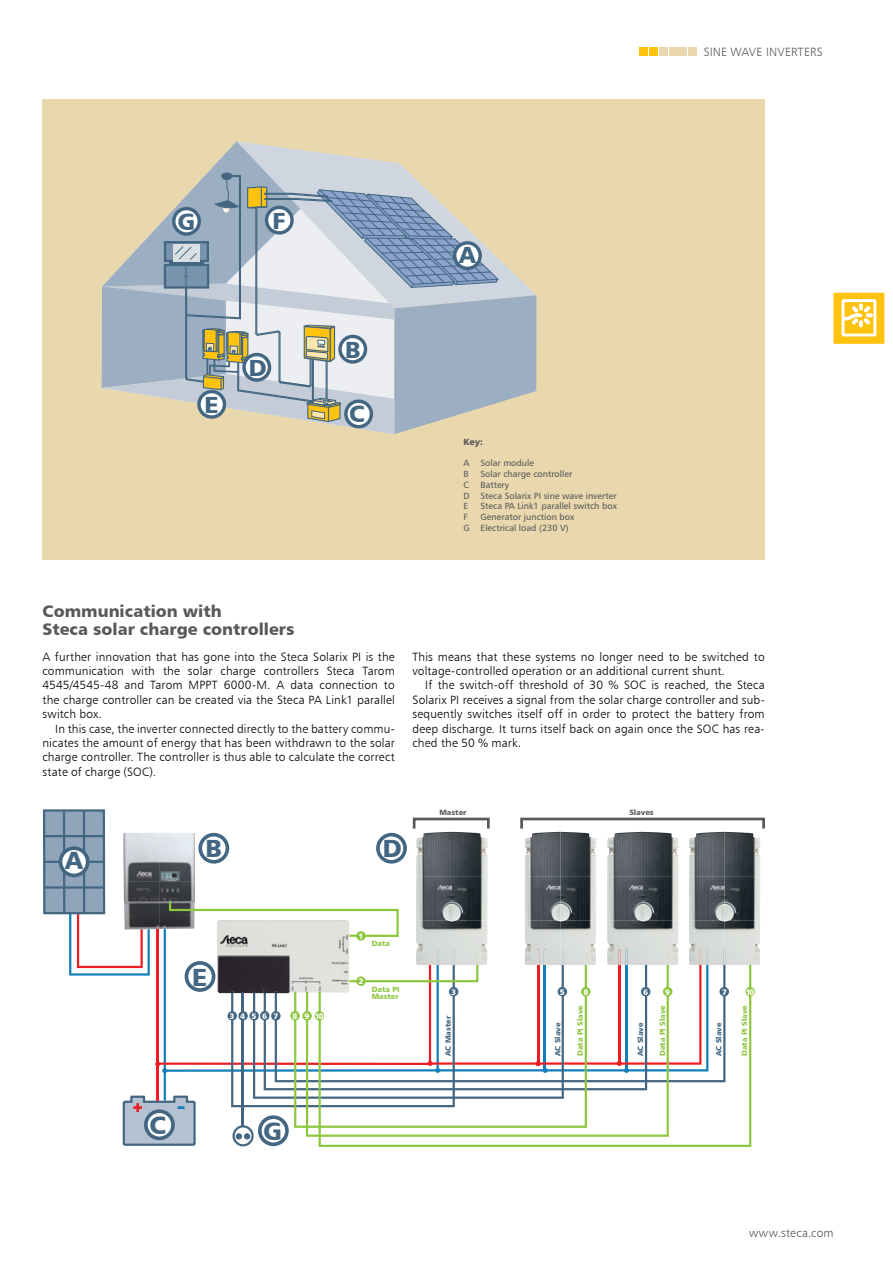
<style>
.page{position:relative;width:893px;height:1263px;background:#fff}
.page>*{position:absolute;margin:0;border:0;box-sizing:border-box;transform-origin:0 0}
.t1{font:24.9px "Humanist 777 BT Black B";color:#436782}
.t2{font:23.4px "Humanist 777 BT Black B";color:#436782}
.t3{font:16.5px/18px "Humanist 777 BT Black B";color:#58595b}
.t4{font:12px/14.4px "Humanist 777 BT Light B";letter-spacing:.01em;color:#000;text-align:justify}
.t5{font:12px "Humanist 777 BT Light B";letter-spacing:.015em;color:#58595b}
.t6{font:9px/10.8px "Humanist 777 BT Roman B";color:#58595b}
.t7{font:9px "Humanist 777 BT Black B";color:#58595b}
.t8{font:7.95px "Humanist 777 BT Black B";letter-spacing:.665em;color:#fff}
.t9{font:7.65px/7.2px "Humanist 777 BT Black B";color:#8dc63f}
.t10{font:7.65px "Humanist 777 BT Black B";color:#436782}
.t11{font:7.65px "Humanist 777 BT Black B";color:#58595b}
</style>
<div class="page">
<div style="left:43px;top:99px;width:722px;height:461px;background:#e9d8ad"></div>
<svg style="left:102px;top:141px;width:434px;height:293px"></svg>
<img style="left:123px;top:833px;width:72px;height:66px">
<svg style="left:708px;top:965px;width:43px;height:182px"></svg>
<div style="left:44px;top:810px;width:60px;height:103px;background:#90a4ba"></div>
<div style="left:43px;top:809px;width:62px;height:105px;border:2px solid #436782"></div>
<hr style="left:44px;top:886px;width:60px;height:3px;background:#436782">
<hr style="left:44px;top:861px;width:60px;height:2px;background:#436782">
<hr style="left:44px;top:835px;width:60px;height:2px;background:#436782">
<hr style="left:63px;top:810px;width:2px;height:103px;background:#436782">
<hr style="left:83px;top:810px;width:2px;height:103px;background:#436782">
<img style="left:416px;top:832px;width:72px;height:67px">
<img style="left:525px;top:832px;width:71px;height:67px">
<img style="left:607px;top:832px;width:72px;height:67px">
<img style="left:689px;top:832px;width:71px;height:133px">
<svg style="left:69px;top:899px;width:639px;height:248px"></svg>
<svg style="left:723px;top:949px;width:2px;height:16px"></svg>
<div style="left:356px;top:931px;width:10px;height:10px;background:#8dc63f;border-radius:50%"></div>
<div style="left:356px;top:976px;width:10px;height:10px;background:#8dc63f;border-radius:50%"></div>
<div style="left:449px;top:987px;width:9px;height:9px;background:#436782;border-radius:50%"></div>
<div style="left:238px;top:1011px;width:10px;height:9px;background:#436782;border-radius:50%"></div>
<div style="left:558px;top:987px;width:9px;height:9px;background:#436782;border-radius:50%"></div>
<div style="left:641px;top:987px;width:9px;height:9px;background:#436782;border-radius:50%"></div>
<div style="left:719px;top:987px;width:10px;height:9px;background:#436782;border-radius:50%"></div>
<div style="left:581px;top:987px;width:10px;height:9px;background:#8dc63f;border-radius:50%"></div>
<div style="left:663px;top:987px;width:9px;height:9px;background:#8dc63f;border-radius:50%"></div>
<div style="left:745px;top:987px;width:10px;height:9px;background:#8dc63f;border-radius:50%"></div>
<div style="left:227px;top:1011px;width:10px;height:9px;background:#436782;border-radius:50%"></div>
<div style="left:249px;top:1011px;width:10px;height:9px;background:#436782;border-radius:50%"></div>
<div style="left:260px;top:1011px;width:10px;height:9px;background:#436782;border-radius:50%"></div>
<div style="left:271px;top:1011px;width:10px;height:9px;background:#436782;border-radius:50%"></div>
<div style="left:290px;top:1011px;width:10px;height:9px;background:#8dc63f;border-radius:50%"></div>
<div style="left:302px;top:1011px;width:10px;height:10px;background:#8dc63f;border-radius:50%"></div>
<div style="left:315px;top:1011px;width:9px;height:9px;background:#8dc63f;border-radius:50%"></div>
<div style="left:60px;top:848px;width:28px;height:27px;background:#fff;border-radius:50%"></div>
<div style="left:59px;top:846px;width:31px;height:31px;border:4px solid #436782;border-radius:50%"></div>
<div style="left:146px;top:1111px;width:27px;height:27px;background:#fff;border-radius:50%"></div>
<div style="left:144px;top:1109px;width:31px;height:31px;border:4px solid #436782;border-radius:50%"></div>
<div style="left:198px;top:833px;width:31px;height:31px;border:4px solid #436782;border-radius:50%"></div>
<div style="left:186px;top:963px;width:28px;height:27px;background:#fff;border-radius:50%"></div>
<div style="left:185px;top:961px;width:30px;height:31px;border:4px solid #436782;border-radius:50%"></div>
<div style="left:260px;top:1117px;width:27px;height:27px;background:#fff;border-radius:50%"></div>
<div style="left:258px;top:1115px;width:31px;height:31px;border:4px solid #436782;border-radius:50%"></div>
<div style="left:376px;top:833px;width:31px;height:31px;border:4px solid #436782;border-radius:50%"></div>
<div style="left:413px;top:818px;width:77px;height:12px;border:3px solid #58595b"></div>
<div style="left:520px;top:818px;width:245px;height:12px;border:3px solid #58595b"></div>
<div style="left:689px;top:47px;width:8px;height:9px;background:#e9d8ad"></div>
<div style="left:679px;top:47px;width:8px;height:9px;background:#e9d8ad"></div>
<div style="left:669px;top:47px;width:8px;height:9px;background:#e9d8ad"></div>
<div style="left:659px;top:47px;width:8px;height:9px;background:#e9d8ad"></div>
<div style="left:649px;top:47px;width:9px;height:9px;background:#ffc20e"></div>
<div style="left:639px;top:47px;width:9px;height:9px;background:#ffc20e"></div>
<svg style="left:833px;top:293px;width:51px;height:51px"></svg>
<p class="t5" style="left:704px;top:44px;width:121px">SINE WAVE INVERTERS</p>
<h2 class="t2" style="left:178px;top:207px;width:19px">G</h2>
<h2 class="t2" style="left:273px;top:205px;width:15px">F</h2>
<h2 class="t2" style="left:459px;top:239px;width:18px">A</h2>
<h2 class="t2" style="left:204px;top:390px;width:16px">E</h2>
<h2 class="t2" style="left:249px;top:353px;width:19px">D</h2>
<h2 class="t2" style="left:345px;top:334px;width:17px">B</h2>
<h2 class="t2" style="left:349px;top:399px;width:17px">C</h2>
<p class="t7" style="left:463px;top:436px;width:21px">Key:</p>
<p class="t6" style="left:463px;top:457px;width:72px">A Solar module<br>B</p>
<p class="t6" style="left:480px;top:468px;width:93px">Solar charge controller</p>
<p class="t6" style="left:463px;top:479px;width:7px">C</p>
<p class="t6" style="left:463px;top:479px;width:155px;text-indent:17px">Battery<br>D Steca Solarix PI sine wave inverter<br>E</p>
<p class="t6" style="left:480px;top:501px;width:138px">Steca PA Link1 parallel switch box</p>
<p class="t6" style="left:463px;top:511px;width:112px;text-indent:17px">Generator junction box<br>G Electrical load (230 V)</p>
<p class="t6" style="left:463px;top:511px;width:6px">F</p>
<h3 class="t3" style="left:43px;top:601px;width:253px">Communication with<br>Steca solar charge controllers</h3>
<p class="t4" style="left:43px;top:649px;width:354px">A further innovation that has gone into the Steca Solarix PI is the communication with the solar charge controllers Steca Tarom 4545/4545-48 and Tarom MPPT 6000-M. A data connection to the charge controller can be created via the Steca PA Link1 parallel switch box.</p>
<p class="t4" style="left:43px;top:721px;width:354px;text-indent:13px">In this case, the inverter connected directly to the battery commu&shy;nicates the amount of energy that has been withdrawn to the solar charge controller. The controller is thus able to calculate the correct state of charge (SOC).</p>
<p class="t4" style="left:412px;top:649px;width:354px">This means that these systems no longer need to be switched to voltage-controlled operation or an additional current shunt.</p>
<p class="t4" style="left:412px;top:678px;width:354px;text-indent:13px">If the switch-off threshold of 30 % SOC is reached, the Steca Solarix PI receives a signal from the solar charge controller and sub&shy;sequently switches itself off in order to protect the battery from deep discharge. It turns itself back on again once the SOC has rea&shy;ched the 50 % mark.</p>
<h1 class="t1" style="left:65px;top:844px;width:19px">A</h1>
<h1 class="t1" style="left:206px;top:832px;width:18px">B</h1>
<h1 class="t1" style="left:383px;top:832px;width:20px">D</h1>
<p class="t11" style="left:439px;top:808px;width:29px">Master</p>
<p class="t11" style="left:629px;top:808px;width:26px">Slaves</p>
<h1 class="t1" style="left:192px;top:961px;width:17px">E</h1>
<p class="t8" style="left:230px;top:1011px;width:6px">3</p>
<p class="t8" style="left:252px;top:1011px;width:28px">567</p>
<p class="t8" style="left:293px;top:1011px;width:33px">8 910</p>
<p class="t8" style="left:240px;top:1011px;width:6px">4</p>
<p class="t8" style="left:358px;top:931px;width:6px">1</p>
<p class="t8" style="left:358px;top:976px;width:6px">2</p>
<p class="t9" style="left:372px;top:939px;width:20px">Data</p>
<p class="t9" style="left:372px;top:985px;width:29px">Data PI<br>Master</p>
<h1 class="t1" style="left:149px;top:1109px;width:18px">C</h1>
<h1 class="t1" style="left:263px;top:1115px;width:20px">G</h1>
<p class="t8" style="left:451px;top:987px;width:6px">3</p>
<p class="t8" style="left:560px;top:987px;width:6px">5</p>
<p class="t8" style="left:583px;top:987px;width:6px">8</p>
<p class="t8" style="left:643px;top:987px;width:6px">6</p>
<p class="t8" style="left:665px;top:987px;width:6px">9</p>
<p class="t8" style="left:722px;top:987px;width:6px">7</p>
<p class="t8" style="left:746px;top:987px;width:10px">10</p>
<p class="t9" style="left:576px;top:1056px;width:52px;rotate:-90deg">Data PI Slave</p>
<p class="t9" style="left:659px;top:1056px;width:52px;rotate:-90deg">Data PI Slave</p>
<p class="t10" style="left:443px;top:1056px;width:41px;rotate:-90deg">AC Master</p>
<p class="t10" style="left:636px;top:1056px;width:35px;rotate:-90deg">AC Slave</p>
<p class="t10" style="left:553px;top:1056px;width:35px;rotate:-90deg">AC Slave</p>
<p class="t10" style="left:714px;top:1056px;width:35px;rotate:-90deg">AC Slave</p>
<p class="t9" style="left:741px;top:1056px;width:52px;rotate:-90deg">Data PI Slave</p>
<p class="t5" style="left:749px;top:1225px;width:86px">www.steca.com</p>
</div>
